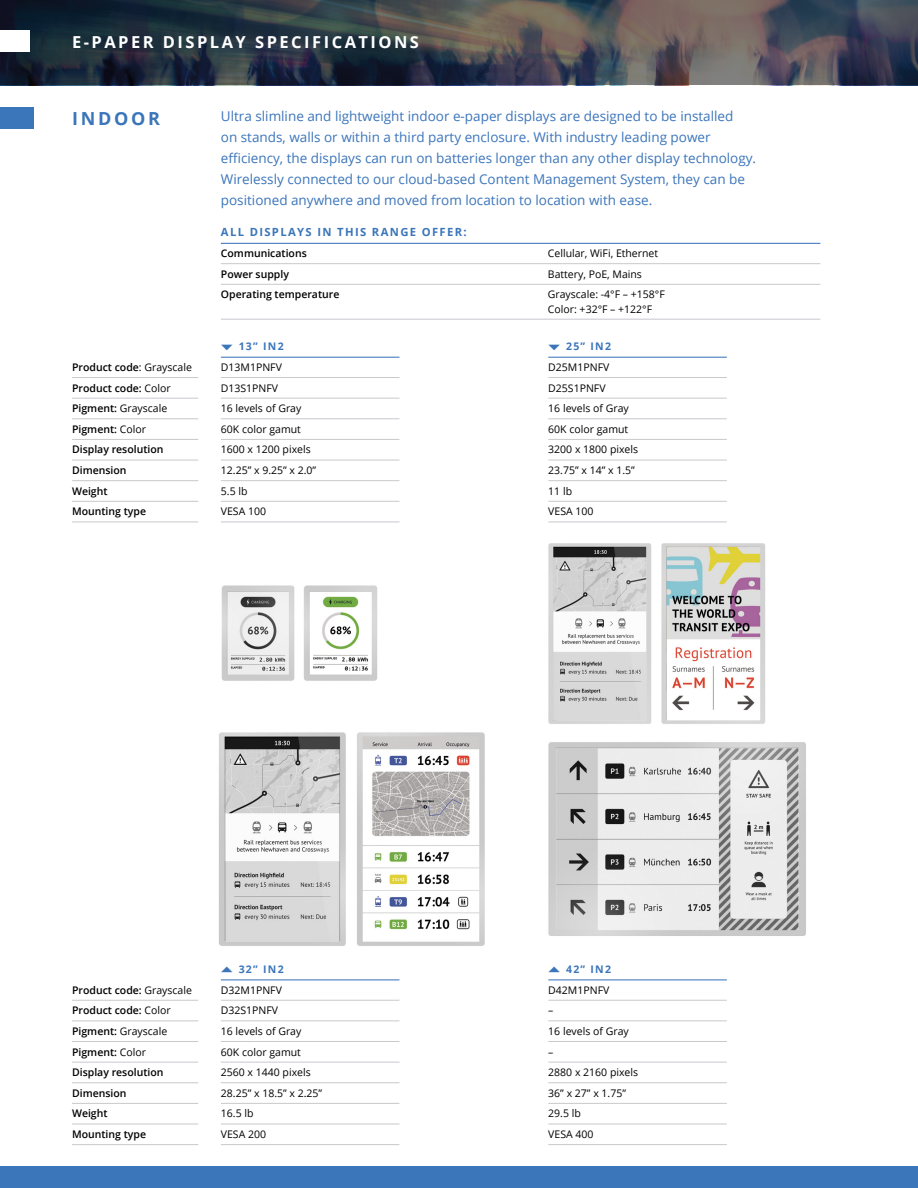
<style>
.page{position:relative;width:918px;height:1188px;background:#fff}
.page>*{position:absolute;margin:0;border:0;box-sizing:border-box;transform-origin:0 0}
.t1{font:700 18px "Open Sans";letter-spacing:.15em;color:#3b75ba}
.t2{font:700 16.5px "Open Sans";letter-spacing:.15em;color:#fff}
.t3{font:13.5px/21px "Open Sans";color:#3b75ba}
.t4{font:700 11.25px "Open Sans";letter-spacing:.12em;color:#3b75ba}
.t5{font:10.5px/20.7px "Open Sans";color:#000}
.t6{font:600 10.5px/20.7px "Open Sans";color:#000}
.t7{font:700 10.5px "Open Sans";letter-spacing:.12em;color:#3b75ba}
.s1{font-weight:400}
</style>
<div class="page">
<svg style="left:0;top:0;width:918px;height:85px;background:#3e424b"></svg>
<img style="left:548px;top:543px;width:104px;height:181px">
<img style="left:661px;top:543px;width:104px;height:181px">
<div style="left:0;top:107px;width:34px;height:21px;background:#3b75ba"></div>
<hr style="left:72px;top:1000px;width:126px;height:1px;background:#c7c9cd">
<hr style="left:72px;top:1021px;width:126px;height:1px;background:#c7c9cd">
<hr style="left:72px;top:1041px;width:126px;height:1px;background:#c7c9cd">
<hr style="left:72px;top:1062px;width:126px;height:1px;background:#c7c9cd">
<hr style="left:72px;top:1083px;width:126px;height:1px;background:#c7c9cd">
<hr style="left:72px;top:1103px;width:126px;height:1px;background:#c7c9cd">
<hr style="left:72px;top:1124px;width:126px;height:1px;background:#c7c9cd">
<hr style="left:72px;top:1144px;width:126px;height:1px;background:#c7c9cd">
<hr style="left:72px;top:377px;width:126px;height:1px;background:#c7c9cd">
<hr style="left:72px;top:398px;width:126px;height:1px;background:#c7c9cd">
<hr style="left:72px;top:419px;width:126px;height:1px;background:#c7c9cd">
<hr style="left:72px;top:439px;width:126px;height:1px;background:#c7c9cd">
<hr style="left:72px;top:460px;width:126px;height:1px;background:#c7c9cd">
<hr style="left:72px;top:480px;width:126px;height:1px;background:#c7c9cd">
<hr style="left:72px;top:501px;width:126px;height:1px;background:#c7c9cd">
<hr style="left:72px;top:522px;width:126px;height:1px;background:#c7c9cd">
<hr style="left:548px;top:979px;width:179px;height:1px;background:#3b75ba">
<hr style="left:548px;top:1000px;width:179px;height:1px;background:#c7c9cd">
<hr style="left:548px;top:1021px;width:179px;height:1px;background:#c7c9cd">
<hr style="left:548px;top:1041px;width:179px;height:1px;background:#c7c9cd">
<hr style="left:548px;top:1062px;width:179px;height:1px;background:#c7c9cd">
<hr style="left:548px;top:1082px;width:179px;height:1px;background:#c7c9cd">
<hr style="left:548px;top:1103px;width:179px;height:1px;background:#c7c9cd">
<hr style="left:548px;top:1124px;width:179px;height:1px;background:#c7c9cd">
<hr style="left:548px;top:1144px;width:179px;height:1px;background:#c7c9cd">
<hr style="left:221px;top:979px;width:178px;height:1px;background:#3b75ba">
<hr style="left:221px;top:1000px;width:178px;height:1px;background:#c7c9cd">
<hr style="left:221px;top:1021px;width:178px;height:1px;background:#c7c9cd">
<hr style="left:221px;top:1041px;width:178px;height:1px;background:#c7c9cd">
<hr style="left:221px;top:1062px;width:178px;height:1px;background:#c7c9cd">
<hr style="left:221px;top:1082px;width:178px;height:1px;background:#c7c9cd">
<hr style="left:221px;top:1103px;width:178px;height:1px;background:#c7c9cd">
<hr style="left:221px;top:1124px;width:178px;height:1px;background:#c7c9cd">
<hr style="left:221px;top:1144px;width:178px;height:1px;background:#c7c9cd">
<img style="left:548px;top:742px;width:258px;height:194px">
<hr style="left:548px;top:357px;width:179px;height:1px;background:#3b75ba">
<hr style="left:548px;top:377px;width:179px;height:1px;background:#c7c9cd">
<hr style="left:548px;top:398px;width:179px;height:1px;background:#c7c9cd">
<hr style="left:548px;top:419px;width:179px;height:1px;background:#c7c9cd">
<hr style="left:548px;top:439px;width:179px;height:1px;background:#c7c9cd">
<hr style="left:548px;top:460px;width:179px;height:1px;background:#c7c9cd">
<hr style="left:548px;top:480px;width:179px;height:1px;background:#c7c9cd">
<hr style="left:548px;top:501px;width:179px;height:1px;background:#c7c9cd">
<hr style="left:548px;top:522px;width:179px;height:1px;background:#c7c9cd">
<hr style="left:221px;top:357px;width:178px;height:1px;background:#3b75ba">
<hr style="left:221px;top:377px;width:178px;height:1px;background:#c7c9cd">
<hr style="left:221px;top:398px;width:178px;height:1px;background:#c7c9cd">
<hr style="left:221px;top:419px;width:178px;height:1px;background:#c7c9cd">
<hr style="left:221px;top:439px;width:178px;height:1px;background:#c7c9cd">
<hr style="left:221px;top:460px;width:178px;height:1px;background:#c7c9cd">
<hr style="left:221px;top:480px;width:178px;height:1px;background:#c7c9cd">
<hr style="left:221px;top:501px;width:178px;height:1px;background:#c7c9cd">
<hr style="left:221px;top:522px;width:178px;height:1px;background:#c7c9cd">
<img style="left:221px;top:585px;width:74px;height:96px">
<img style="left:303px;top:585px;width:75px;height:96px">
<img style="left:219px;top:732px;width:127px;height:214px">
<img style="left:357px;top:732px;width:128px;height:214px">
<hr style="left:221px;top:243px;width:599px;height:1px;background:#3b75ba">
<hr style="left:221px;top:263px;width:599px;height:1px;background:#c7c9cd">
<hr style="left:221px;top:284px;width:599px;height:1px;background:#c7c9cd">
<hr style="left:221px;top:319px;width:599px;height:1px;background:#c7c9cd">
<div style="left:0;top:31px;width:30px;height:21px;background:#fff"></div>
<div style="left:0;top:1167px;width:918px;height:21px;background:#3b75ba"></div>
<h2 class="t2" style="left:72px;top:30px;width:349px">E-PAPER DISPLAY SPECIFICATIONS</h2>
<h1 class="t1" style="left:72px;top:105px;width:89px">INDOOR</h1>
<p class="t3" style="left:221px;top:105px;width:537px">Ultra slimline and lightweight indoor e-paper displays are designed to be installed<br>on stands, walls or within a third party enclosure. With industry leading power efficiency, the displays can run on batteries longer than any other display technology.<br>Wirelessly connected to our cloud-based Content Management System, they can be positioned anywhere and moved from location to location with ease.</p>
<p class="t6" style="left:72px;top:357px;width:121px">Product code<span class="s1">: Grayscale<br></span>Product code: <span class="s1">Color<br></span>Pigment: <span class="s1">Grayscale<br></span>Pigment: <span class="s1">Color<br></span>Display resolution<br>Dimension<br>Weight<br>Mounting type</p>
<p class="t4" style="left:221px;top:224px;width:247px">ALL DISPLAYS IN THIS RANGE OFFER:</p>
<p class="t6" style="left:221px;top:243px;width:87px">Communications</p>
<p class="t5" style="left:548px;top:243px;width:112px">Cellular, WiFi, Ethernet</p>
<p class="t6" style="left:221px;top:263px;width:70px">Power supply</p>
<p class="t5" style="left:548px;top:263px;width:96px">Battery, PoE, Mains</p>
<p class="t6" style="left:221px;top:284px;width:120px">Operating temperature</p>
<p class="t5" style="left:548px;top:287px;width:118px;line-height:14.2px">Grayscale: -4°F – +158°F<br>Color: +32°F – +122°F</p>
<p class="t7" style="left:239px;top:339px;width:46px">13” IN2</p>
<p class="t5" style="left:221px;top:357px;width:97px">D13M1PNFV<br>D13S1PNFV<br>16 levels of Gray<br>60K color gamut<br>1600 x 1200 pixels<br>12.25” x 9.25” x 2.0”<br>5.5 lb<br>VESA 100</p>
<p class="t7" style="left:566px;top:339px;width:46px">25” IN2</p>
<p class="t5" style="left:548px;top:357px;width:91px">D25M1PNFV<br>D25S1PNFV<br>16 levels of Gray<br>60K color gamut<br>3200 x 1800 pixels<br>23.75” x 14” x 1.5”<br>11 lb<br>VESA 100</p>
<p class="t6" style="left:72px;top:979px;width:121px">Product code: <span class="s1">Grayscale<br></span>Product code: <span class="s1">Color<br></span>Pigment: <span class="s1">Grayscale<br></span>Pigment: <span class="s1">Color<br></span>Display resolution<br>Dimension<br>Weight<br>Mounting type</p>
<p class="t7" style="left:239px;top:962px;width:46px">32” IN2</p>
<p class="t5" style="left:221px;top:979px;width:103px">D32M1PNFV<br>D32S1PNFV<br>16 levels of Gray<br>60K color gamut<br>2560 x 1440 pixels<br>28.25” x 18.5” x 2.25”<br>16.5 lb<br>VESA 200</p>
<p class="t7" style="left:566px;top:962px;width:46px">42” IN2</p>
<p class="t5" style="left:548px;top:979px;width:91px">D42M1PNFV<br>–<br>16 levels of Gray<br>–<br>2880 x 2160 pixels<br>36” x 27” x 1.75”<br>29.5 lb<br>VESA 400</p>
</div>
